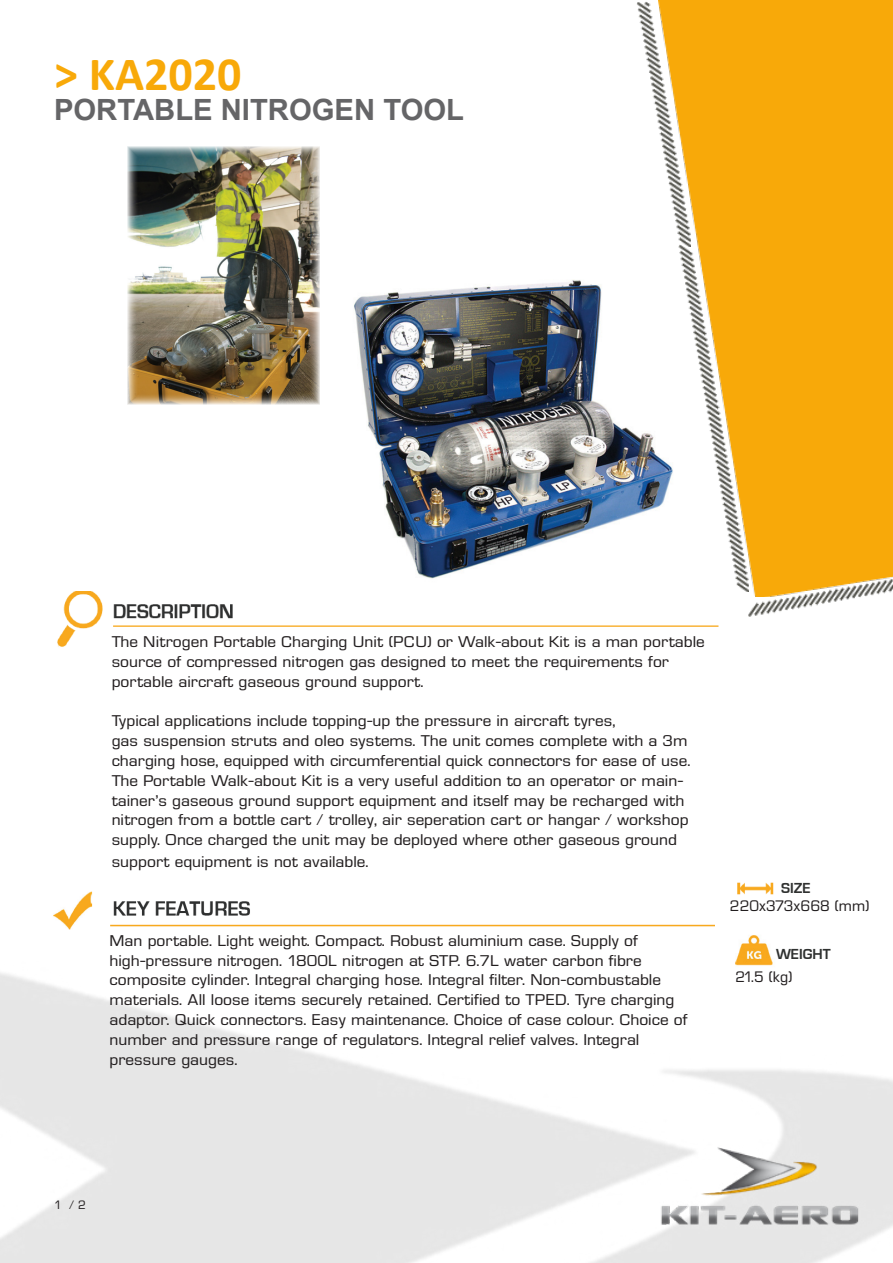
<style>
.page{position:relative;width:893px;height:1263px;background:#fff}
.page>*{position:absolute;margin:0;border:0;box-sizing:border-box;transform-origin:0 0}
.t1{font:700 48px "Calibri";color:#f8a909}
.t2{font:700 29.25px "Arial";color:#656567}
.t3{font:15.3px/19.8px "Eurostile BQ";color:#231f20;scale:1.08 1}
.t4{font:15px "Eurostile BQ";color:#231f20}
.t5{font:700 15px "Eurostile";color:#2f3130}
.t6{font:12px "Eurostile BQ";color:#231f20}
</style>
<div class="page">
<img style="left:0;top:960px;width:893px;height:303px">
<img style="left:637px;top:2px;width:21px;height:121px">
<div style="left:658px;top:1px;width:235px;height:576px;background:#f8a909"></div>
<img style="left:678px;top:244px;width:71px;height:348px">
<img style="left:747px;top:577px;width:146px;height:39px">
<img style="left:57px;top:591px;width:666px;height:56px">
<div style="left:102px;top:636px;width:593px;height:44px;background:#fff"></div>
<img style="left:53px;top:891px;width:662px;height:39px">
<img style="left:128px;top:147px;width:192px;height:257px">
<img style="left:354px;top:275px;width:326px;height:308px">
<img style="left:736px;top:935px;width:41px;height:34px">
<img style="left:737px;top:882px;width:37px;height:13px">
<p class="t1" style="left:54px;top:40px;width:189px">&gt; KA2020</p>
<p class="t2" style="left:54px;top:89px;width:412px">PORTABLE NITROGEN TOOL</p>
<p class="t3" style="left:112px;top:632px;width:551px">The Nitrogen Portable Charging Unit (PCU) or Walk-about Kit is a man portable source of compressed nitrogen gas designed to meet the requirements for</p>
<p class="t3" style="left:112px;top:672px;width:290px">portable aircraft gaseous ground support.</p>
<p class="t3" style="left:112px;top:712px;width:468px">Typical applications include topping-up the pressure in aircraft tyres,</p>
<p class="t3" style="left:112px;top:731px;width:537px">gas suspension struts and oleo systems. The unit comes complete with a 3m charging hose, equipped with circumferential quick connectors for ease of use.</p>
<p class="t3" style="left:112px;top:771px;width:536px">The Portable Walk-about Kit is a very useful addition to an operator or main&shy;tainer’s gaseous ground support equipment and itself may be recharged with nitrogen from a bottle cart / trolley, air seperation cart or hangar / workshop supply. Once charged the unit may be deployed where other gaseous ground</p>
<p class="t3" style="left:112px;top:852px;width:239px">support equipment is not available.</p>
<p class="t3" style="left:109px;top:931px;width:491px">Man portable. Light weight. Compact. Robust aluminium case. Supply of</p>
<p class="t3" style="left:109px;top:951px;width:494px">high-pressure nitrogen. 1800L nitrogen at STP. 6.7L water carbon fibre</p>
<p class="t3" style="left:109px;top:971px;width:512px">composite cylinder. Integral charging hose. Integral filter. Non-combustable</p>
<p class="t3" style="left:109px;top:990px;width:524px">materials. All loose items securely retained. Certified to TPED. Tyre charging</p>
<p class="t3" style="left:109px;top:1010px;width:537px">adaptor. Quick connectors. Easy maintenance. Choice of case colour. Choice of</p>
<p class="t3" style="left:109px;top:1030px;width:492px">number and pressure range of regulators. Integral relief valves. Integral</p>
<p class="t3" style="left:109px;top:1050px;width:120px">pressure gauges.</p>
<p class="t5" style="left:781px;top:880px;width:31px">SIZE</p>
<p class="t4" style="left:730px;top:897px;width:141px">220x373x668 (mm)</p>
<p class="t5" style="left:776px;top:945px;width:56px">WEIGHT</p>
<p class="t4" style="left:736px;top:969px;width:58px">21.5 (kg)</p>
<p class="t6" style="left:54px;top:1198px;width:33px">1 / 2</p>
</div>
